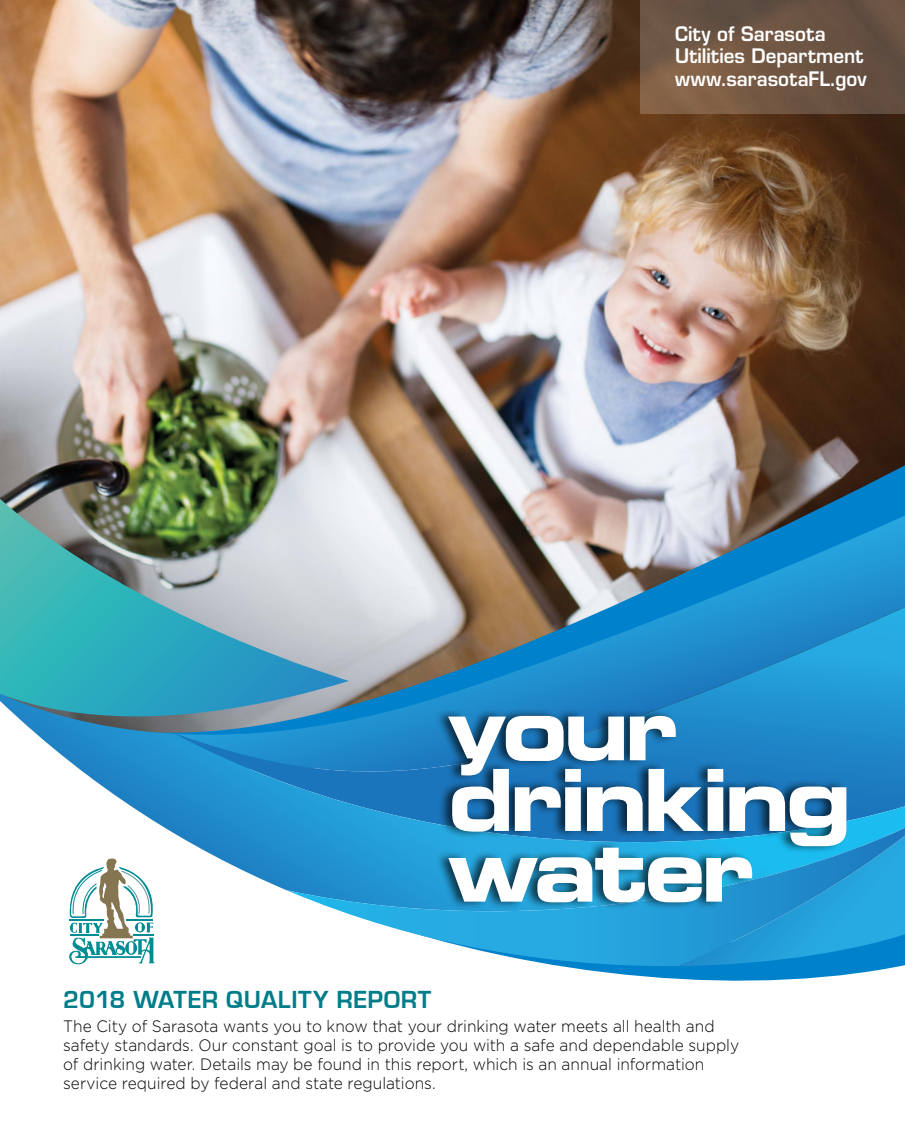
<style>
.page{position:relative;width:905px;height:1134px;background:#fff}
.page>*{position:absolute;margin:0;border:0;box-sizing:border-box;transform-origin:0 0}
.t1{font:85.65px/70.7px "Eurostile Bold Extended Two";letter-spacing:-.06em;color:#fff;scale:.95 1}
.t2{font:700 25.5px "Eurostile";letter-spacing:.02em;color:#007d89}
.t3{font:600 19.5px/22.5px "Eurostile";letter-spacing:.005em;color:#fff;scale:.96 1}
.t4{font:300 16.5px/19px "Gotham";color:#000;scale:.94 1}
</style>
<div class="page">
<img style="left:0;top:0;width:904px;height:440px">
<svg style="left:560px;top:966px;width:341px;height:15px;fill:#0081cb"></svg>
<img style="left:0;top:440px;width:904px;height:76px">
<svg style="left:349px;top:516px;width:555px;height:91px;background:#7b9daf"></svg>
<svg style="left:349px;top:607px;width:555px;height:87px;background:#4492bd"></svg>
<svg style="left:16px;top:694px;width:888px;height:196px"></svg>
<svg style="left:0;top:499px;width:349px;height:217px;background:#6cabb0"></svg>
<svg style="left:286px;top:828px;width:618px;height:138px"></svg>
<svg style="left:66px;top:859px;width:91px;height:105px"></svg>
<svg style="left:640px;top:0;width:264px;height:113px;background:#6e5543"></svg>
<div style="left:434px;top:708px;width:413px;height:202px;background:#000;opacity:.65"></div>
<p class="t3" style="left:675px;top:22px;width:201px">City of Sarasota<br>Utilities Department www.sarasotaFL.gov</p>
<p class="t1" style="left:448px;top:692px;width:426px">your drinking water</p>
<h2 class="t2" style="left:63px;top:986px;width:370px">2018 WATER QUALITY REPORT</h2>
<p class="t4" style="left:63px;top:1017px;width:720px">The City of Sarasota wants you to know that your drinking water meets all health and safety standards. Our constant goal is to provide you with a safe and dependable supply of drinking water. Details may be found in this report, which is an annual information service required by federal and state regulations.</p>
</div>
